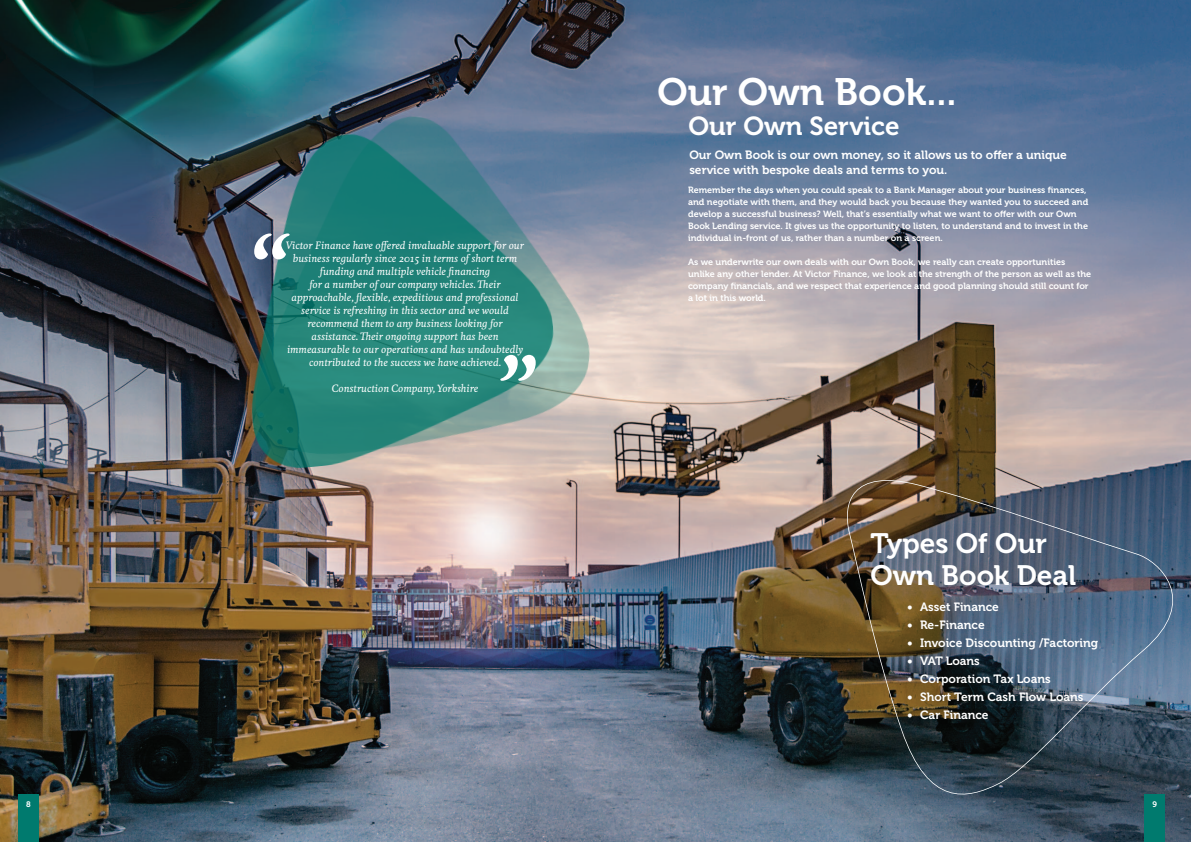
<style>
.page{position:relative;width:1191px;height:842px;background:#fff}
.page>*{position:absolute;margin:0;border:0;box-sizing:border-box;transform-origin:0 0}
.t1{font:italic 500 98px "Feijoa";color:#fff}
.t2{font:38px "Museo 700";color:#fff}
.t3{font:28px/32px "Museo 700";color:#fff}
.t4{font:26px "Museo 700";color:#fff}
.t5{font:12px/15px "Museo 700";color:#fff}
.t6{font:italic 500 10px/13px "Feijoa";color:#fff;text-align:center}
.t7{font:9px/12px "Museo 700";color:#fff}
.t8{font:8px "Museo 700";color:#fff}
</style>
<div class="page">
<img style="left:0;top:0;width:1191px;height:842px">
<div style="left:1144px;top:794px;width:21px;height:48px;background:#007a6e"></div>
<div style="left:18px;top:795px;width:21px;height:47px;background:#007a6e"></div>
<img style="left:841px;top:468px;width:350px;height:340px">
<img style="left:226px;top:76px;width:414px;height:439px">
<img style="left:206px;top:94px;width:372px;height:379px">
<p class="t2" style="left:657px;top:78px;width:301px">Our Own Book...</p>
<p class="t4" style="left:688px;top:116px;width:213px">Our Own Service</p>
<p class="t1" style="left:253px;top:225px;width:38px">“</p>
<p class="t6" style="left:286px;top:240px;width:239px">Victor Finance have offered invaluable support for our business regularly since 2015 in terms of short term funding and multiple vehicle financing<br>for a number of our company vehicles. Their approachable, flexible, expeditious and professional service is refreshing in this sector and we would recommend them to any business looking for assistance. Their ongoing support has been immeasurable to our operations and has undoubtedly contributed to the success we have achieved.</p>
<p class="t6" style="left:332px;top:383px;width:148px">Construction Company, Yorkshire</p>
<p class="t1" style="left:537px;top:389px;width:38px;rotate:-180deg">“</p>
<p class="t5" style="left:689px;top:148px;width:379px">Our Own Book is our own money, so it allows us to offer a unique service with bespoke deals and terms to you.</p>
<p class="t7" style="left:688px;top:185px;width:402px">Remember the days when you could speak to a Bank Manager about your business finances, and negotiate with them, and they would back you because they wanted you to succeed and develop a successful business? Well, that’s essentially what we want to offer with our Own Book Lending service. It gives us the opportunity to listen, to understand and to invest in the individual in-front of us, rather than a number on a screen.</p>
<p class="t7" style="left:688px;top:257px;width:405px">As we underwrite our own deals with our Own Book, we really can create opportunities unlike any other lender. At Victor Finance, we look at the strength of the person as well as the company financials, and we respect that experience and good planning should still count for a lot in this world.</p>
<p class="t3" style="left:870px;top:530px;width:207px">Types Of Our<br>Own Book Deal</p>
<p class="t5" style="left:907px;top:600px;width:93px">• Asset Finance</p>
<p class="t5" style="left:907px;top:618px;width:79px">• Re-Finance</p>
<p class="t5" style="left:907px;top:636px;width:193px">• Invoice Discounting /Factoring</p>
<p class="t5" style="left:907px;top:654px;width:74px">• VAT Loans</p>
<p class="t5" style="left:907px;top:672px;width:145px">• Corporation Tax Loans</p>
<p class="t5" style="left:907px;top:690px;width:178px">• Short Term Cash Flow Loans</p>
<p class="t5" style="left:907px;top:708px;width:83px">• Car Finance</p>
<p class="t8" style="left:26px;top:801px;width:6px">8</p>
<p class="t8" style="left:1152px;top:801px;width:6px">9</p>
</div>
